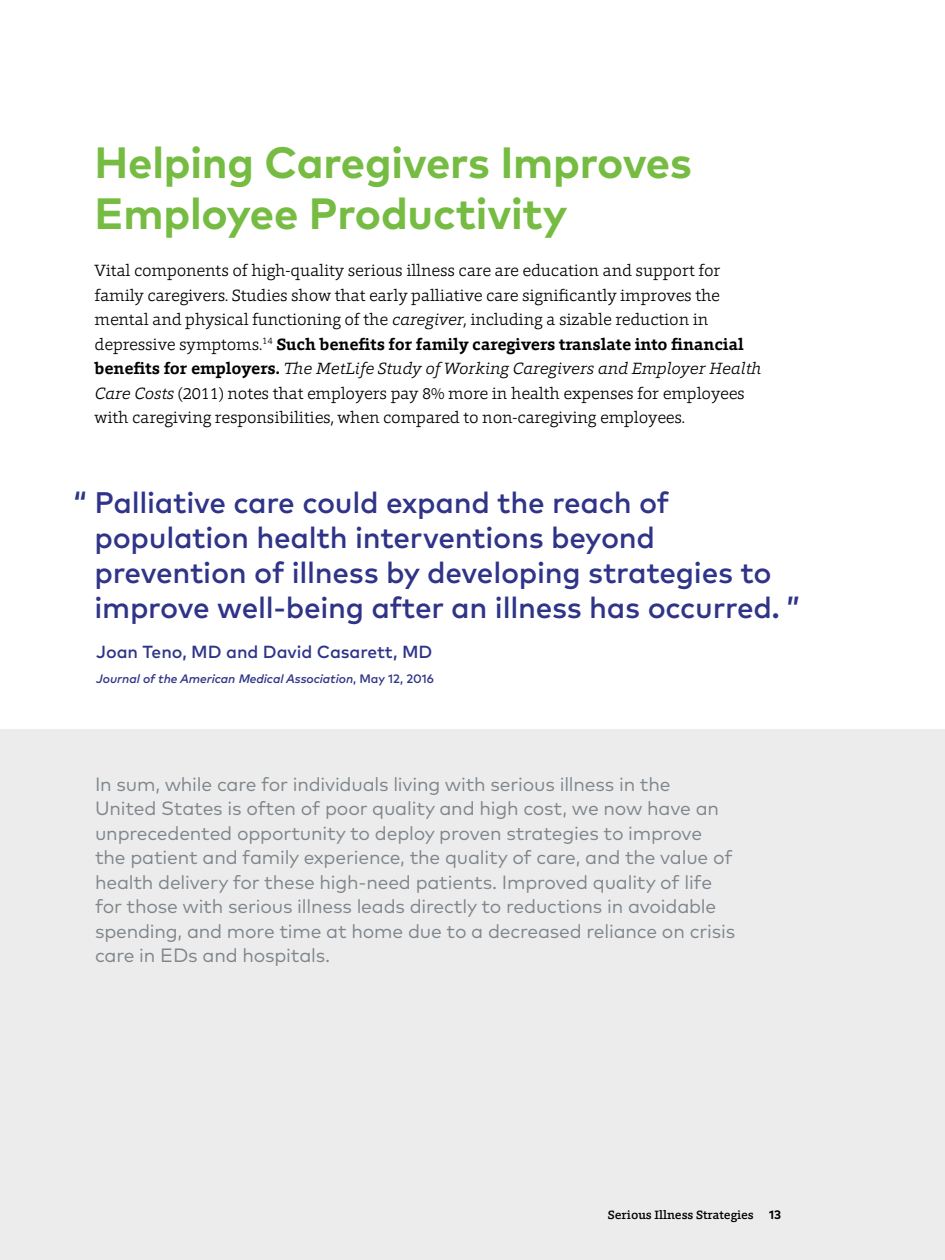
<style>
.page{position:relative;width:945px;height:1260px;background:#fff}
.page>*{position:absolute;margin:0;border:0;box-sizing:border-box;transform-origin:0 0}
.t1{font:700 43.75px/50.8px "Mark Pro";letter-spacing:-.005em;color:#76bc43}
.t2{font:500 29.75px/35px "Mark Pro";letter-spacing:-.01em;color:#2f3488}
.t3{font:19.25px/24.5px "Mark Pro";letter-spacing:-.01em;color:#7e868c}
.t4{font:500 17.5px "Mark Pro";letter-spacing:-.005em;color:#2f3488}
.t5{font:300 16.62px/24.5px "Foro";letter-spacing:-.01em;color:#000}
.t6{font:italic 500 12.25px "Mark Pro";letter-spacing:-.005em;color:#2f3488}
.t7{font:500 12.25px "Foro";letter-spacing:-.005em;color:#000}
.s1{font-style:italic}
.s2{font-weight:700}
.s3{font-style:normal}
.s4{font-family:"Mark Pro";font-weight:700}
</style>
<div class="page">
<div style="left:0;top:730px;width:945px;height:530px;background:#ececec"></div>
<h1 class="t1" style="left:95px;top:134px;width:599px">Helping Caregivers Improves<br>Employee Productivity</h1>
<p class="t5" style="left:95px;top:258px;width:668px">Vital components of high-quality serious illness care are education and support for family caregivers. Studies show that early palliative care significantly improves the mental and physical functioning of the <span class="s1">caregiver</span>, including a sizable reduction in depressive symptoms.<sup>14</sup> <span class="s2">Such benefits for family caregivers translate into financial benefits for employers.</span> <span class="s1">The MetLife Study of Working Caregivers and Employer Health Care Costs</span> (2011) notes that employers pay 8% more in health expenses for employees with caregiving responsibilities, when compared to non-caregiving employees.</p>
<h2 class="t2" style="left:95px;top:483px;width:707px;text-indent:-21px">“ Palliative care could expand the reach of population health interventions beyond prevention of illness by developing strategies to improve well-being after an illness has occurred. ”</h2>
<p class="t4" style="left:96px;top:639px;width:338px">Joan Teno, MD and David Casarett, MD</p>
<p class="t6" style="left:96px;top:669px;width:339px">Journal of the American Medical Association<span class="s3">, May 12, 2016</span></p>
<p class="t3" style="left:95px;top:770px;width:642px">In sum, while care for individuals living with serious illness in the United States is often of poor quality and high cost, we now have an unprecedented opportunity to deploy proven strategies to improve the patient and family experience, the quality of care, and the value of health delivery for these high-need patients. Improved quality of life for those with serious illness leads directly to reductions in avoidable spending, and more time at home due to a decreased reliance on crisis care in EDs and hospitals.</p>
<p class="t7" style="left:608px;top:1207px;width:175px">Serious Illness Strategies <span class="s4">13</span></p>
</div>
